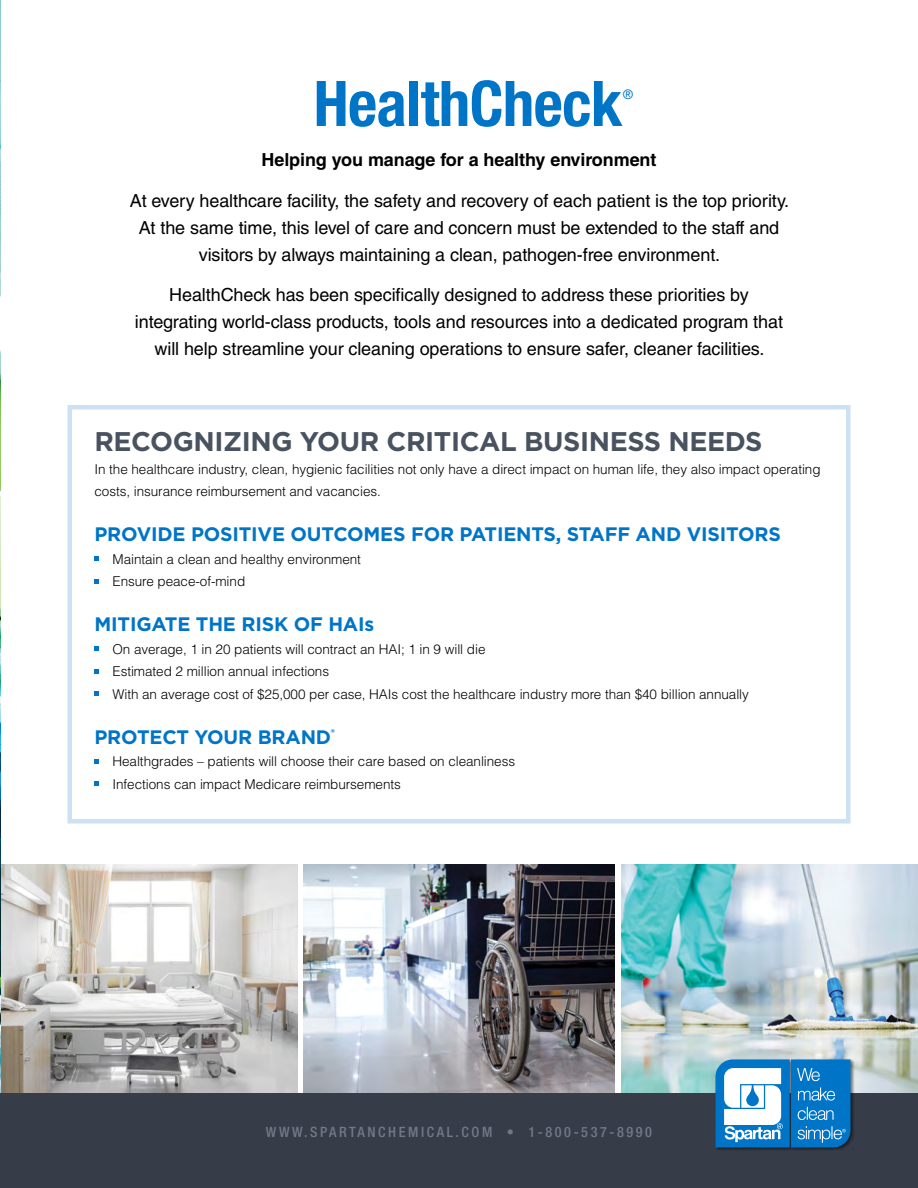
<style>
.page{position:relative;width:918px;height:1188px;background:#fff}
.page>*{position:absolute;margin:0;border:0;box-sizing:border-box;transform-origin:0 0}
.t1{font:700 condensed 63px "Helvetica Neue LT Com";letter-spacing:-.01em;color:#0075c8}
.t2{font:700 27px "Gotham";letter-spacing:-.015em;color:#495360}
.t3{font:700 19.5px "Gotham";letter-spacing:-.01em;color:#0075c8}
.t4{font:18px/27px "Helvetica LT Std";letter-spacing:-.005em;color:#000;text-align:center}
.t5{font:700 18px "Helvetica LT Std";letter-spacing:-.005em;color:#000}
.t6{font:500 condensed 14.25px "Helvetica Neue LT Com";letter-spacing:.18em;color:#707986}
.t7{font:300 13.5px/22.5px "Helvetica LT Std";letter-spacing:-.005em;color:#000}
.t8{font:condensed 13.05px "Helvetica Neue LT Com";color:#0075c8}
</style>
<div class="page">
<img style="left:1px;top:864px;width:296px;height:230px">
<img style="left:621px;top:864px;width:297px;height:230px">
<img style="left:304px;top:864px;width:310px;height:230px">
<div style="left:68px;top:405px;width:782px;height:419px;border:4px solid #cde1f4"></div>
<svg style="left:94px;top:557px;width:5px;height:4px"></svg>
<svg style="left:94px;top:579px;width:5px;height:5px"></svg>
<svg style="left:94px;top:647px;width:5px;height:4px"></svg>
<svg style="left:94px;top:669px;width:5px;height:5px"></svg>
<svg style="left:94px;top:692px;width:5px;height:4px"></svg>
<svg style="left:94px;top:759px;width:5px;height:5px"></svg>
<svg style="left:94px;top:782px;width:5px;height:4px"></svg>
<img style="left:0;top:0;width:1px;height:1188px">
<div style="left:0;top:1094px;width:918px;height:94px;background:#363d49"></div>
<div style="left:714px;top:1058px;width:141px;height:93px;background:#000;opacity:.5"></div>
<svg style="left:715px;top:1059px;width:135px;height:88px;background:#53a0d7"></svg>
<h1 class="t1" style="left:314px;top:66px;width:310px">HealthCheck</h1>
<p class="t8" style="left:623px;top:87px;width:12px">®</p>
<h3 class="t5" style="left:262px;top:149px;width:396px">Helping you manage for a healthy environment</h3>
<p class="t4" style="left:130px;top:187px;width:661px">At every healthcare facility, the safety and recovery of each patient is the top priority.<br>At the same time, this level of care and concern must be extended to the staff and visitors by always maintaining a clean, pathogen-free environment.</p>
<p class="t4" style="left:135px;top:282px;width:650px">HealthCheck has been specifically designed to address these priorities by integrating world-class products, tools and resources into a dedicated program that will help streamline your cleaning operations to ensure safer, cleaner facilities.</p>
<h2 class="t2" style="left:94px;top:424px;width:670px">RECOGNIZING YOUR CRITICAL BUSINESS NEEDS</h2>
<p class="t7" style="left:94px;top:457px;width:728px">In the healthcare industry, clean, hygienic facilities not only have a direct impact on human life, they also impact operating costs, insurance reimbursement and vacancies.</p>
<h3 class="t3" style="left:94px;top:521px;width:688px">PROVIDE POSITIVE OUTCOMES FOR PATIENTS, STAFF AND VISITORS</h3>
<p class="t7" style="left:112px;top:547px;width:250px">Maintain a clean and healthy environment<br>Ensure peace-of-mind</p>
<h3 class="t3" style="left:94px;top:611px;width:281px">MITIGATE THE RISK OF HAIs</h3>
<p class="t7" style="left:112px;top:637px;width:638px">On average, 1 in 20 patients will contract an HAI; 1 in 9 will die<br>Estimated 2 million annual infections<br>With an average cost of $25,000 per case, HAIs cost the healthcare industry more than $40 billion annually</p>
<h3 class="t3" style="left:94px;top:724px;width:242px">PROTECT YOUR BRAND<sup>®</sup></h3>
<p class="t7" style="left:112px;top:750px;width:404px">Healthgrades – patients will choose their care based on cleanliness<br>Infections can impact Medicare reimbursements</p>
<p class="t6" style="left:266px;top:1124px;width:388px">WWW.SPARTANCHEMICAL.COM • 1-800-537-8990</p>
</div>
